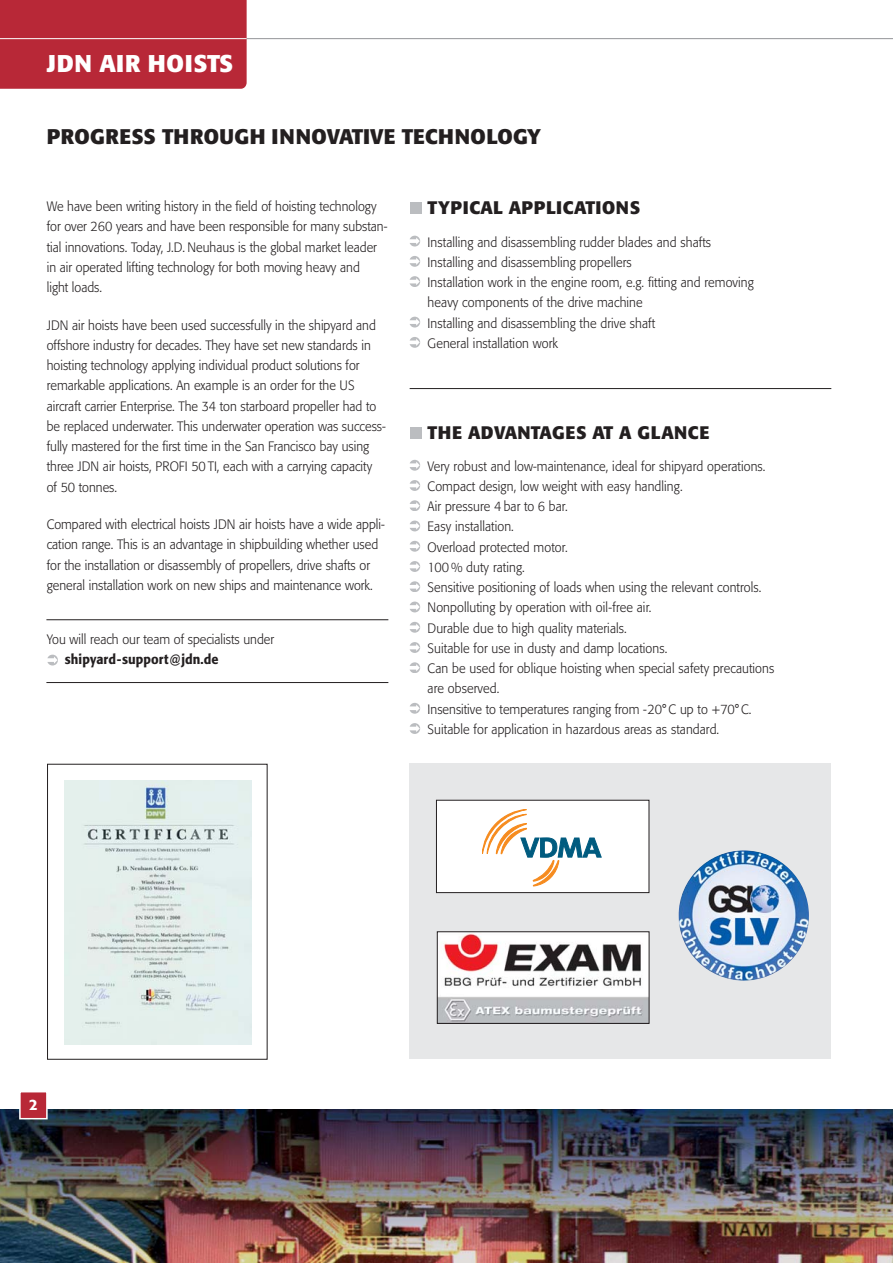
<style>
.page{position:relative;width:893px;height:1263px;background:#fff}
.page>*{position:absolute;margin:0;border:0;box-sizing:border-box;transform-origin:0 0}
.t1{font:700 24px "Formata";letter-spacing:.025em;color:#fff}
.t2{font:700 21px "Formata";letter-spacing:.02em;color:#231f20}
.t3{font:700 18px "Formata";letter-spacing:.015em;color:#231f20}
.t4{font:700 18px "Formata";letter-spacing:.04em;color:#231f20}
.t5{font:500 15px "Formata";color:#fff}
.t6{font:300 13.5px/20.2px "Formata";color:#231f20;scale:.93 1}
.t7{font:500 13.5px "Formata";letter-spacing:.005em;color:#231f20;scale:.93 1}
</style>
<div class="page">
<hr style="left:0;top:38px;width:893px;height:1px;background:#939598">
<img style="left:0;top:1110px;width:892px;height:153px">
<img style="left:892px;top:1110px;width:1px;height:153px">
<div style="left:0;top:0;width:247px;height:89px;background:#b82837"></div>
<hr style="left:0;top:38px;width:247px;height:1px;background:#fff">
<div style="left:410px;top:202px;width:12px;height:12px;background:#bbbdc0"></div>
<div style="left:410px;top:427px;width:12px;height:12px;background:#bbbdc0"></div>
<hr style="left:410px;top:388px;width:421px;height:1px;background:#231f20">
<svg style="left:410px;top:236px;width:10px;height:10px"></svg>
<svg style="left:410px;top:256px;width:10px;height:10px"></svg>
<svg style="left:410px;top:276px;width:10px;height:11px"></svg>
<svg style="left:410px;top:317px;width:10px;height:10px"></svg>
<svg style="left:410px;top:337px;width:10px;height:10px"></svg>
<svg style="left:410px;top:460px;width:10px;height:10px"></svg>
<svg style="left:410px;top:480px;width:10px;height:11px"></svg>
<svg style="left:410px;top:500px;width:10px;height:11px"></svg>
<svg style="left:410px;top:521px;width:10px;height:10px"></svg>
<svg style="left:410px;top:541px;width:10px;height:10px"></svg>
<svg style="left:410px;top:561px;width:10px;height:11px"></svg>
<svg style="left:410px;top:581px;width:10px;height:11px"></svg>
<svg style="left:410px;top:602px;width:10px;height:10px"></svg>
<svg style="left:410px;top:622px;width:10px;height:10px"></svg>
<svg style="left:410px;top:642px;width:10px;height:11px"></svg>
<svg style="left:410px;top:662px;width:10px;height:11px"></svg>
<svg style="left:410px;top:703px;width:10px;height:10px"></svg>
<svg style="left:410px;top:723px;width:10px;height:11px"></svg>
<svg style="left:47px;top:655px;width:11px;height:10px"></svg>
<img style="left:65px;top:780px;width:186px;height:264px">
<div style="left:47px;top:764px;width:221px;height:296px;border:1px solid #231f20"></div>
<hr style="left:46px;top:682px;width:342px;height:1px;background:#231f20">
<hr style="left:46px;top:619px;width:342px;height:1px;background:#231f20">
<div style="left:410px;top:764px;width:421px;height:295px;background:#e6e7e8"></div>
<svg style="left:437px;top:931px;width:213px;height:93px;background:#c6babb"></svg>
<img style="left:678px;top:850px;width:131px;height:131px;border-radius:50%">
<div style="left:436px;top:800px;width:213px;height:92px;background:#fff"></div>
<div style="left:436px;top:800px;width:213px;height:93px;border:1px solid #231f20"></div>
<svg style="left:482px;top:809px;width:119px;height:77px"></svg>
<div style="left:20px;top:1092px;width:27px;height:27px;background:#b82837"></div>
<div style="left:19px;top:1091px;width:29px;height:28px;border:2px solid #fff"></div>
<h1 class="t1" style="left:47px;top:53px;width:188px">JDN AIR HOISTS</h1>
<h2 class="t2" style="left:47px;top:127px;width:496px">PROGRESS THROUGH INNOVATIVE TECHNOLOGY</h2>
<p class="t6" style="left:47px;top:197px;width:368px">We have been writing history in the field of hoisting technology for over 260 years and have been responsible for many substan&shy;tial innovations. Today, J.D. Neuhaus is the global market leader in air operated lifting technology for both moving heavy and<br>light loads.</p>
<p class="t6" style="left:47px;top:316px;width:366px">JDN air hoists have been used successfully in the shipyard and offshore industry for decades. They have set new standards in hoisting technology applying individual product solutions for remarkable applications. An example is an order for the US aircraft carrier Enterprise. The 34 ton starboard propeller had to be replaced underwater. This underwater operation was success&shy;fully mastered for the first time in the San Francisco bay using three JDN air hoists, PROFI 50 TI, each with a carrying capacity<br>of 50 tonnes.</p>
<p class="t6" style="left:47px;top:515px;width:365px">Compared with electrical hoists JDN air hoists have a wide appli&shy;cation range. This is an advantage in shipbuilding whether used for the installation or disassembly of propellers, drive shafts or general installation work on new ships and maintenance work.</p>
<p class="t6" style="left:47px;top:630px;width:246px">You will reach our team of specialists under</p>
<p class="t7" style="left:65px;top:653px;width:167px">shipyard-support@jdn.de</p>
<h3 class="t4" style="left:428px;top:200px;width:214px">TYPICAL APPLICATIONS</h3>
<p class="t6" style="left:428px;top:233px;width:352px">Installing and disassembling rudder blades and shafts Installing and disassembling propellers<br>Installation work in the engine room, e.g. fitting and removing heavy components of the drive machine<br>Installing and disassembling the drive shaft<br>General installation work</p>
<h3 class="t3" style="left:428px;top:425px;width:283px">THE ADVANTAGES AT A GLANCE</h3>
<p class="t6" style="left:428px;top:457px;width:374px">Very robust and low-maintenance, ideal for shipyard operations.<br>Compact design, low weight with easy handling.<br>Air pressure 4 bar to 6 bar.<br>Easy installation.<br>Overload protected motor.<br>100 % duty rating.<br>Sensitive positioning of loads when using the relevant controls.<br>Nonpolluting by operation with oil-free air.<br>Durable due to high quality materials.<br>Suitable for use in dusty and damp locations.<br>Can be used for oblique hoisting when special safety precautions are observed.<br>Insensitive to temperatures ranging from -20° C up to +70° C.<br>Suitable for application in hazardous areas as standard.</p>
<p class="t5" style="left:29px;top:1098px;width:10px">2</p>
</div>
